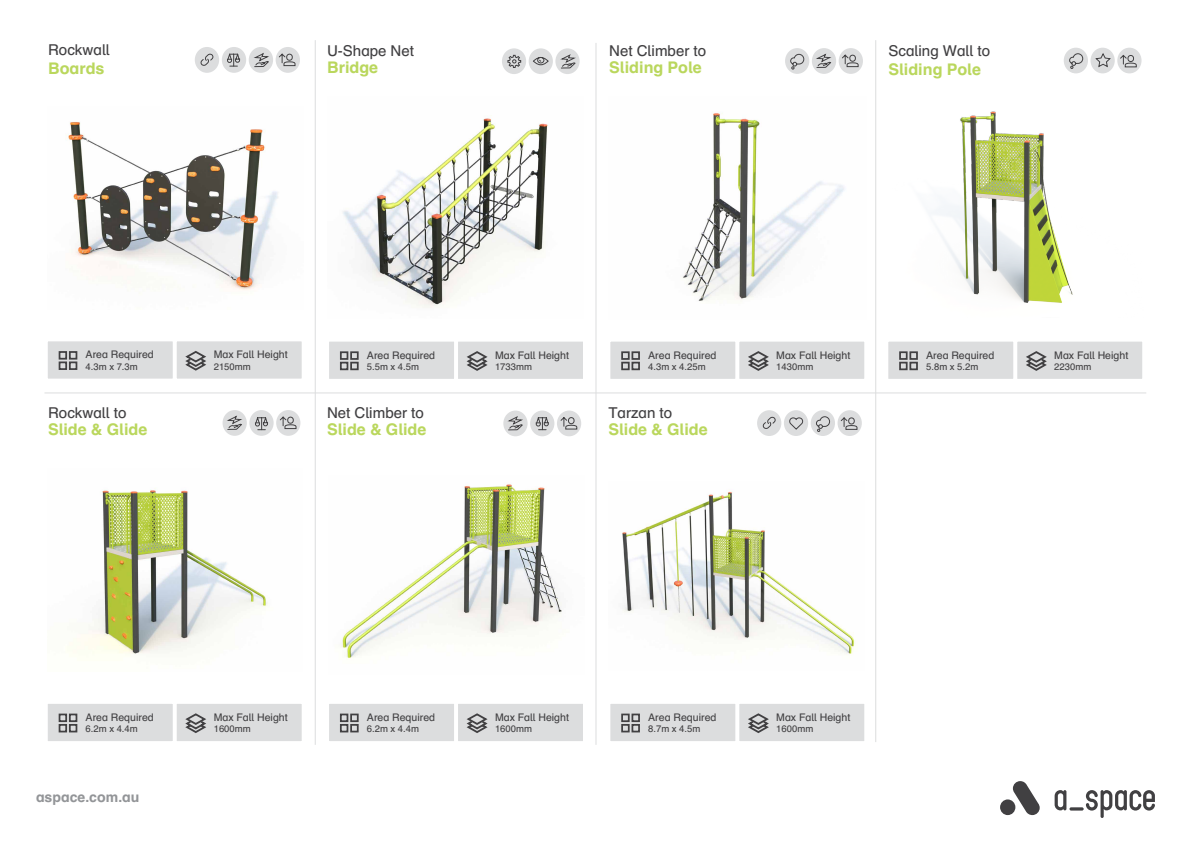
<style>
.page{position:relative;width:1191px;height:842px;background:#fff}
.page>*{position:absolute;margin:0;border:0;box-sizing:border-box;transform-origin:0 0}
.t1{font:700 16px "Schulbuch Nord";color:#bad75d}
.t2{font:15px "Schulbuch Nord";color:#414042}
.t3{font:700 14px "Schulbuch Nord";color:#939598}
.t4{font:10.5px "Schulbuch Nord";color:#414042}
.t5{font:9.5px "Schulbuch Nord";color:#414042}
</style>
<div class="page">
<hr style="left:1069px;top:807px;width:14px;height:3px;background:#414042;border-radius:2px">
<svg style="left:1054px;top:790px;width:12px;height:20px"></svg>
<svg style="left:1085px;top:790px;width:70px;height:28px"></svg>
<div style="left:1000px;top:799px;width:15px;height:16px;background:#414042;border-radius:50%"></div>
<svg style="left:1013px;top:781px;width:26px;height:34px"></svg>
<div style="left:528px;top:48px;width:25px;height:26px;background:#dcddde;border-radius:50%"></div>
<div style="left:502px;top:48px;width:24px;height:26px;background:#dcddde;border-radius:50%"></div>
<div style="left:555px;top:48px;width:24px;height:26px;background:#dcddde;border-radius:50%"></div>
<div style="left:249px;top:47px;width:24px;height:26px;background:#dcddde;border-radius:50%"></div>
<div style="left:222px;top:47px;width:24px;height:26px;background:#dcddde;border-radius:50%"></div>
<div style="left:195px;top:47px;width:24px;height:26px;background:#dcddde;border-radius:50%"></div>
<div style="left:276px;top:47px;width:24px;height:26px;background:#dcddde;border-radius:50%"></div>
<hr style="left:875px;top:40px;width:1px;height:702px;background:#dcddde">
<hr style="left:315px;top:40px;width:1px;height:705px;background:#dcddde">
<hr style="left:44px;top:392px;width:1102px;height:1px;background:#dcddde">
<hr style="left:595px;top:43px;width:1px;height:702px;background:#dcddde">
<div style="left:327px;top:340px;width:129px;height:41px;background:#dcddde;border:2px solid #fff"></div>
<div style="left:327px;top:702px;width:129px;height:41px;background:#dcddde;border:2px solid #fff"></div>
<div style="left:46px;top:702px;width:129px;height:41px;background:#dcddde;border:2px solid #fff"></div>
<div style="left:46px;top:339px;width:129px;height:42px;background:#dcddde;border:2px solid #fff"></div>
<div style="left:608px;top:340px;width:129px;height:41px;background:#dcddde;border:2px solid #fff"></div>
<div style="left:608px;top:702px;width:129px;height:41px;background:#dcddde;border:2px solid #fff"></div>
<div style="left:886px;top:340px;width:129px;height:41px;background:#dcddde;border:2px solid #fff"></div>
<div style="left:456px;top:340px;width:129px;height:41px;background:#dcddde;border:2px solid #fff"></div>
<div style="left:456px;top:702px;width:129px;height:41px;background:#dcddde;border:2px solid #fff"></div>
<div style="left:175px;top:702px;width:129px;height:41px;background:#dcddde;border:2px solid #fff"></div>
<div style="left:175px;top:339px;width:129px;height:42px;background:#dcddde;border:2px solid #fff"></div>
<div style="left:737px;top:340px;width:129px;height:41px;background:#dcddde;border:2px solid #fff"></div>
<div style="left:737px;top:702px;width:129px;height:41px;background:#dcddde;border:2px solid #fff"></div>
<div style="left:1015px;top:340px;width:129px;height:41px;background:#dcddde;border:2px solid #fff"></div>
<svg style="left:466px;top:351px;width:22px;height:20px"></svg>
<svg style="left:466px;top:713px;width:22px;height:20px"></svg>
<svg style="left:185px;top:713px;width:21px;height:20px"></svg>
<svg style="left:185px;top:351px;width:21px;height:20px"></svg>
<svg style="left:748px;top:351px;width:21px;height:20px"></svg>
<svg style="left:748px;top:713px;width:21px;height:20px"></svg>
<svg style="left:1026px;top:351px;width:21px;height:20px"></svg>
<svg style="left:340px;top:351px;width:19px;height:20px"></svg>
<svg style="left:340px;top:713px;width:19px;height:20px"></svg>
<svg style="left:58px;top:713px;width:20px;height:20px"></svg>
<svg style="left:58px;top:351px;width:20px;height:19px"></svg>
<svg style="left:621px;top:351px;width:19px;height:20px"></svg>
<svg style="left:621px;top:713px;width:19px;height:20px"></svg>
<svg style="left:899px;top:351px;width:19px;height:20px"></svg>
<div style="left:757px;top:410px;width:24px;height:26px;background:#dcddde;border-radius:50%"></div>
<div style="left:810px;top:410px;width:25px;height:26px;background:#dcddde;border-radius:50%"></div>
<div style="left:784px;top:410px;width:24px;height:26px;background:#dcddde;border-radius:50%"></div>
<div style="left:837px;top:410px;width:25px;height:26px;background:#dcddde;border-radius:50%"></div>
<svg style="left:840px;top:417px;width:17px;height:13px"></svg>
<svg style="left:816px;top:416px;width:14px;height:16px"></svg>
<svg style="left:789px;top:417px;width:15px;height:13px"></svg>
<svg style="left:762px;top:416px;width:14px;height:13px"></svg>
<svg style="left:200px;top:53px;width:14px;height:13px"></svg>
<div style="left:530px;top:410px;width:24px;height:26px;background:#dcddde;border-radius:50%"></div>
<div style="left:503px;top:410px;width:24px;height:26px;background:#dcddde;border-radius:50%"></div>
<div style="left:557px;top:410px;width:24px;height:26px;background:#dcddde;border-radius:50%"></div>
<svg style="left:560px;top:417px;width:17px;height:13px"></svg>
<svg style="left:507px;top:416px;width:16px;height:15px"></svg>
<svg style="left:560px;top:54px;width:16px;height:15px"></svg>
<div style="left:249px;top:410px;width:25px;height:26px;background:#dcddde;border-radius:50%"></div>
<div style="left:222px;top:410px;width:25px;height:26px;background:#dcddde;border-radius:50%"></div>
<div style="left:276px;top:410px;width:24px;height:26px;background:#dcddde;border-radius:50%"></div>
<svg style="left:280px;top:416px;width:17px;height:13px"></svg>
<svg style="left:279px;top:53px;width:17px;height:13px"></svg>
<svg style="left:227px;top:415px;width:15px;height:15px"></svg>
<svg style="left:254px;top:53px;width:15px;height:14px"></svg>
<div style="left:1090px;top:48px;width:24px;height:25px;background:#dcddde;border-radius:50%"></div>
<div style="left:1063px;top:48px;width:25px;height:25px;background:#dcddde;border-radius:50%"></div>
<div style="left:1117px;top:48px;width:24px;height:25px;background:#dcddde;border-radius:50%"></div>
<svg style="left:1120px;top:55px;width:17px;height:13px"></svg>
<svg style="left:1069px;top:53px;width:14px;height:16px"></svg>
<svg style="left:1095px;top:53px;width:16px;height:15px"></svg>
<div style="left:812px;top:48px;width:24px;height:26px;background:#dcddde;border-radius:50%"></div>
<div style="left:785px;top:48px;width:24px;height:26px;background:#dcddde;border-radius:50%"></div>
<div style="left:838px;top:48px;width:25px;height:26px;background:#dcddde;border-radius:50%"></div>
<svg style="left:842px;top:54px;width:17px;height:13px"></svg>
<svg style="left:790px;top:54px;width:14px;height:16px"></svg>
<svg style="left:816px;top:54px;width:16px;height:14px"></svg>
<svg style="left:507px;top:55px;width:14px;height:13px"></svg>
<svg style="left:533px;top:57px;width:16px;height:9px"></svg>
<svg style="left:227px;top:53px;width:13px;height:14px"></svg>
<svg style="left:535px;top:417px;width:14px;height:13px"></svg>
<svg style="left:255px;top:417px;width:13px;height:13px"></svg>
<img style="left:622px;top:491px;width:233px;height:163px">
<img style="left:341px;top:484px;width:221px;height:176px">
<img style="left:67px;top:488px;width:200px;height:170px">
<img style="left:931px;top:111px;width:142px;height:192px">
<img style="left:682px;top:113px;width:163px;height:188px">
<img style="left:343px;top:118px;width:206px;height:190px">
<img style="left:66px;top:122px;width:212px;height:168px">
<h2 class="t2" style="left:48px;top:40px;width:63px">Rockwall</h2>
<h1 class="t1" style="left:48px;top:58px;width:58px">Boards</h1>
<h2 class="t2" style="left:327px;top:41px;width:88px">U-Shape Net</h2>
<h1 class="t1" style="left:327px;top:57px;width:53px">Bridge</h1>
<h2 class="t2" style="left:609px;top:41px;width:98px">Net Climber to</h2>
<h1 class="t1" style="left:609px;top:57px;width:94px">Sliding Pole</h1>
<h2 class="t2" style="left:888px;top:41px;width:103px">Scaling Wall to</h2>
<h1 class="t1" style="left:888px;top:59px;width:94px">Sliding Pole</h1>
<p class="t4" style="left:86px;top:348px;width:70px">Area Required</p>
<p class="t5" style="left:86px;top:360px;width:54px">4.3m x 7.3m</p>
<h2 class="t2" style="left:48px;top:403px;width:80px">Rockwall to</h2>
<h1 class="t1" style="left:48px;top:419px;width:101px">Slide &amp; Glide</h1>
<p class="t4" style="left:214px;top:348px;width:76px">Max Fall Height</p>
<p class="t5" style="left:214px;top:360px;width:39px">2150mm</p>
<p class="t4" style="left:367px;top:348px;width:70px">Area Required</p>
<p class="t5" style="left:367px;top:361px;width:54px">5.5m x 4.5m</p>
<h2 class="t2" style="left:327px;top:404px;width:98px">Net Climber to</h2>
<h1 class="t1" style="left:327px;top:419px;width:101px">Slide &amp; Glide</h1>
<p class="t4" style="left:495px;top:348px;width:76px">Max Fall Height</p>
<p class="t5" style="left:495px;top:361px;width:39px">1733mm</p>
<p class="t4" style="left:648px;top:348px;width:70px">Area Required</p>
<p class="t5" style="left:648px;top:361px;width:59px">4.3m x 4.25m</p>
<h2 class="t2" style="left:608px;top:403px;width:65px">Tarzan to</h2>
<h1 class="t1" style="left:608px;top:419px;width:101px">Slide &amp; Glide</h1>
<p class="t4" style="left:776px;top:348px;width:76px">Max Fall Height</p>
<p class="t5" style="left:776px;top:361px;width:39px">1430mm</p>
<p class="t4" style="left:926px;top:348px;width:70px">Area Required</p>
<p class="t5" style="left:926px;top:361px;width:54px">5.8m x 5.2m</p>
<p class="t4" style="left:1054px;top:348px;width:76px">Max Fall Height</p>
<p class="t5" style="left:1054px;top:361px;width:39px">2230mm</p>
<p class="t4" style="left:86px;top:710px;width:70px">Area Required</p>
<p class="t5" style="left:86px;top:723px;width:54px">6.2m x 4.4m</p>
<h3 class="t3" style="left:36px;top:788px;width:105px">aspace.com.au</h3>
<p class="t4" style="left:214px;top:710px;width:76px">Max Fall Height</p>
<p class="t5" style="left:214px;top:723px;width:39px">1600mm</p>
<p class="t4" style="left:367px;top:710px;width:70px">Area Required</p>
<p class="t5" style="left:367px;top:723px;width:54px">6.2m x 4.4m</p>
<p class="t4" style="left:495px;top:710px;width:76px">Max Fall Height</p>
<p class="t5" style="left:495px;top:723px;width:39px">1600mm</p>
<p class="t4" style="left:648px;top:710px;width:70px">Area Required</p>
<p class="t5" style="left:648px;top:723px;width:54px">8.7m x 4.5m</p>
<p class="t4" style="left:776px;top:710px;width:76px">Max Fall Height</p>
<p class="t5" style="left:776px;top:723px;width:39px">1600mm</p>
</div>
